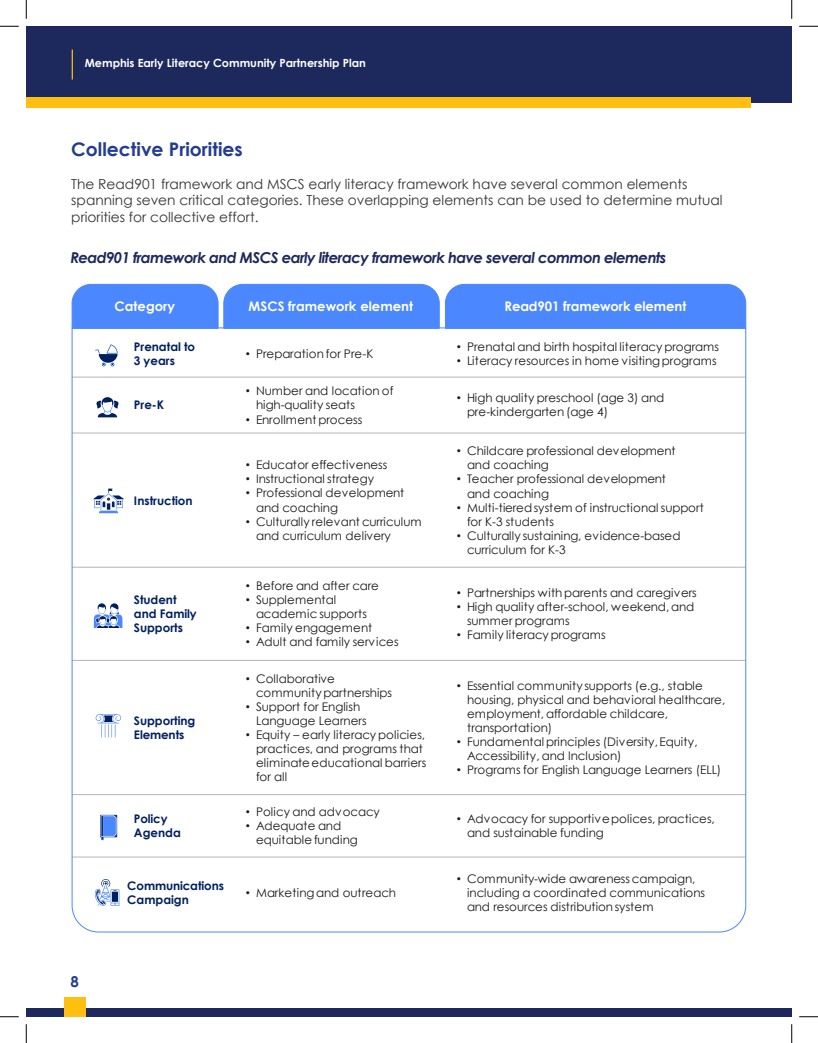
<style>
.page{position:relative;width:818px;height:1043px;background:#fff}
.page>*{position:absolute;margin:0;border:0;box-sizing:border-box;transform-origin:0 0}
.Subtitle{font:700 18.75px "Century Gothic";color:#243c8e}
.t1{font:italic 700 15px "Century Gothic";letter-spacing:-.04em;color:#1d285c}
.t2{font:700 15px "Century Gothic";color:#243c8e}
.t3{font:700 14.5px "Century Gothic";color:#002060}
.t4{font:13.75px/16.5px "Century Gothic";color:#363434}
.t5{font:700 13.12px "Century Gothic";color:#fff}
.t6{font:11.88px/14px "Century Gothic";letter-spacing:-.005em;color:#181818}
.t7{font:700 11.88px/14px "Century Gothic";letter-spacing:-.005em;color:#002060}
.t8{font:11.88px "Arial";color:#181818}
.t9{font:700 11.25px "Century Gothic";color:#fff}
.s1{font-family:"Arial"}
</style>
<div class="page">
<div style="left:26px;top:26px;width:765px;height:77px;background:#1d285c"></div>
<div style="left:26px;top:97px;width:724px;height:11px;background:#fdc011"></div>
<hr style="left:72px;top:49px;width:1px;height:30px;background:#fdc011">
<div style="left:26px;top:1007px;width:765px;height:9px;background:#1d285c"></div>
<div style="left:64px;top:996px;width:21px;height:20px;background:#fdc011"></div>
<div style="left:71px;top:284px;width:675px;height:45px;background:#4b87ff"></div>
<svg style="left:72px;top:327px;width:674px;height:605px"></svg>
<svg style="left:95px;top:344px;width:23px;height:22px"></svg>
<svg style="left:93px;top:488px;width:31px;height:25px"></svg>
<svg style="left:94px;top:603px;width:28px;height:25px"></svg>
<svg style="left:95px;top:714px;width:26px;height:23px"></svg>
<svg style="left:100px;top:814px;width:17px;height:26px"></svg>
<svg style="left:95px;top:879px;width:24px;height:26px"></svg>
<svg style="left:96px;top:397px;width:22px;height:20px"></svg>
<svg style="left:0;top:25px;width:19px;height:2px"></svg>
<svg style="left:799px;top:25px;width:19px;height:2px"></svg>
<svg style="left:0;top:1016px;width:19px;height:1px"></svg>
<svg style="left:799px;top:1016px;width:19px;height:1px"></svg>
<svg style="left:25px;top:0;width:2px;height:19px"></svg>
<svg style="left:25px;top:1024px;width:2px;height:18px"></svg>
<svg style="left:791px;top:0;width:1px;height:19px"></svg>
<svg style="left:791px;top:1024px;width:1px;height:18px"></svg>
<p class="t9" style="left:85px;top:54px;width:283px">Memphis Early Literacy Community Partnership Plan</p>
<p class="Subtitle" style="left:71px;top:135px;width:173px">Collective Priorities</p>
<p class="t4" style="left:71px;top:175px;width:653px">The Read901 framework and MSCS early literacy framework have several common elements spanning seven critical categories. These overlapping elements can be used to determine mutual priorities for collective effort.</p>
<p class="t3" style="left:92px;top:251px;width:633px">MSCS early literacy framework and Read 901 framework have several common elements</p>
<p class="t5" style="left:115px;top:297px;width:62px">Category</p>
<p class="t5" style="left:249px;top:297px;width:166px">MSCS framework element</p>
<p class="t5" style="left:504px;top:297px;width:183px">Read901 framework element</p>
<p class="t7" style="left:134px;top:339px;width:63px">Prenatal to<br>3 years</p>
<p class="t6" style="left:246px;top:347px;width:129px"><span class="s1">•</span> Preparation for Pre-K</p>
<p class="t1" style="left:70px;top:246px;width:597px">Read901 framework and MSCS early literacy framework have several common elements</p>
<p class="t6" style="left:457px;top:340px;width:264px"><span class="s1">•</span> Prenatal and birth hospital literacy programs</p>
<p class="t6" style="left:457px;top:354px;width:261px"><span class="s1">•</span> Literacy resources in home visiting programs</p>
<p class="t7" style="left:134px;top:397px;width:32px">Pre-K</p>
<p class="t7" style="left:134px;top:492px;width:60px">Instruction</p>
<p class="t7" style="left:134px;top:592px;width:64px">Student and Family<br>Supports</p>
<p class="t7" style="left:134px;top:713px;width:63px">Supporting<br>Elements</p>
<p class="t7" style="left:134px;top:811px;width:48px">Policy<br>Agenda</p>
<p class="t6" style="left:256px;top:384px;width:139px;text-indent:-10px"><span class="s1">•</span> Number and location of high-quality seats</p>
<p class="t6" style="left:246px;top:412px;width:118px"><span class="s1">•</span> Enrollment process</p>
<p class="t6" style="left:246px;top:458px;width:143px"><span class="s1">•</span> Educator effectiveness</p>
<p class="t6" style="left:246px;top:472px;width:130px"><span class="s1">•</span> Instructional strategy</p>
<p class="t6" style="left:256px;top:486px;width:150px;text-indent:-10px"><span class="s1">•</span> Professional development and coaching</p>
<p class="t6" style="left:256px;top:514px;width:167px;text-indent:-10px"><span class="s1">•</span> Culturally relevant curriculum and curriculum delivery</p>
<p class="t6" style="left:246px;top:578px;width:135px"><span class="s1">•</span> Before and after care</p>
<p class="t6" style="left:256px;top:592px;width:112px;text-indent:-10px"><span class="s1">•</span> Supplemental academic supports</p>
<p class="t6" style="left:246px;top:620px;width:128px"><span class="s1">•</span> Family engagement</p>
<p class="t6" style="left:246px;top:635px;width:154px"><span class="s1">•</span> Adult and family services</p>
<p class="t6" style="left:256px;top:671px;width:138px">Collaborative community partnerships<br>Support for English<br>Language Learners</p>
<p class="t6" style="left:256px;top:727px;width:172px;text-indent:-10px"><span class="s1">•</span> Equity – early literacy policies, practices, and programs that eliminate educational barriers for all</p>
<p class="t8" style="left:246px;top:670px;width:6px">•</p>
<p class="t8" style="left:246px;top:698px;width:6px">•</p>
<p class="t6" style="left:467px;top:391px;width:199px;text-indent:-10px"><span class="s1">•</span> High quality preschool (age 3) and pre-kindergarten (age 4)</p>
<p class="t6" style="left:467px;top:444px;width:238px">Childcare professional development<br>and coaching<br>Teacher professional development<br>and coaching<br>Multi-tiered system of instructional support for K-3 students<br>Culturally sustaining, evidence-based curriculum for K-3</p>
<p class="t8" style="left:457px;top:443px;width:6px">•</p>
<p class="t8" style="left:457px;top:471px;width:6px">•</p>
<p class="t8" style="left:457px;top:499px;width:6px">•</p>
<p class="t8" style="left:457px;top:527px;width:6px">•</p>
<p class="t6" style="left:457px;top:585px;width:241px"><span class="s1">•</span> Partnerships with parents and caregivers</p>
<p class="t6" style="left:467px;top:599px;width:229px;text-indent:-10px"><span class="s1">•</span> High quality after-school, weekend, and summer programs</p>
<p class="t6" style="left:457px;top:628px;width:150px"><span class="s1">•</span> Family literacy programs</p>
<p class="t6" style="left:467px;top:678px;width:260px;text-indent:-10px"><span class="s1">•</span> Essential community supports (e.g., stable housing, physical and behavioral healthcare, employment, affordable childcare, transportation)</p>
<p class="t6" style="left:467px;top:734px;width:232px;text-indent:-10px"><span class="s1">•</span> Fundamental principles (Diversity, Equity,<br>Accessibility, and Inclusion)</p>
<p class="t6" style="left:457px;top:762px;width:266px"><span class="s1">•</span> Programs for English Language Learners (ELL)</p>
<p class="t6" style="left:246px;top:804px;width:135px"><span class="s1">•</span> Policy and advocacy</p>
<p class="t6" style="left:256px;top:818px;width:103px;text-indent:-10px"><span class="s1">•</span> Adequate and equitable funding</p>
<p class="t6" style="left:467px;top:811px;width:249px;text-indent:-10px"><span class="s1">•</span> Advocacy for supportive polices, practices, and sustainable funding</p>
<p class="t2" style="left:70px;top:970px;width:10px">8</p>
<p class="t7" style="left:127px;top:878px;width:98px">Communications<br>Campaign</p>
<p class="t6" style="left:246px;top:885px;width:152px"><span class="s1">•</span> Marketing and outreach</p>
<p class="t6" style="left:467px;top:871px;width:240px;text-indent:-10px"><span class="s1">•</span> Community-wide awareness campaign, including a coordinated communications and resources distribution system</p>
</div>
